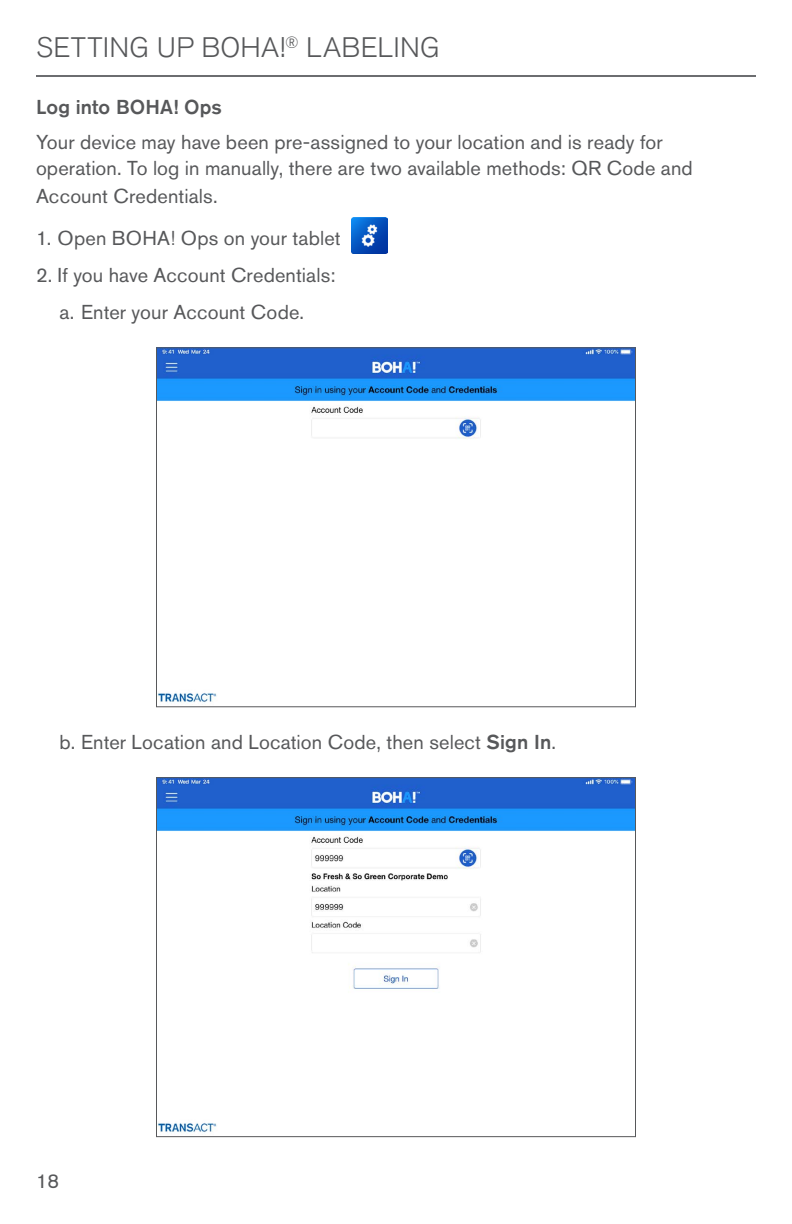
<style>
.page{position:relative;width:792px;height:1224px;background:#fff}
.page>*{position:absolute;margin:0;border:0;box-sizing:border-box;transform-origin:0 0}
.t1{font:300 28px "Akzidenz Grotesk Pro";letter-spacing:.01em;color:#57585a}
.t2{font:20px/26px "Akzidenz Grotesk Pro";letter-spacing:.005em;color:#57585a}
.t3{font:500 20px "Akzidenz Grotesk Pro";letter-spacing:.005em;color:#57585a}
.s1{font-weight:500}
</style>
<div class="page">
<hr style="left:36px;top:75px;width:720px;height:2px;background:#6c6d70">
<img style="left:352px;top:217px;width:36px;height:36px">
<img style="left:158px;top:349px;width:476px;height:354px">
<img style="left:158px;top:779px;width:476px;height:354px">
<p class="t1" style="left:36px;top:29px;width:405px">SETTING UP BOHA!<sup>®</sup> LABELING</p>
<p class="t3" style="left:36px;top:94px;width:187px">Log into BOHA! Ops</p>
<p class="t2" style="left:36px;top:129px;width:658px">Your device may have been pre-assigned to your location and is ready for operation. To log in manually, there are two available methods: QR Code and</p>
<p class="t2" style="left:36px;top:183px;width:181px">Account Credentials.</p>
<p class="t2" style="left:36px;top:225px;width:306px">1. Open BOHA! Ops on your tablet</p>
<p class="t2" style="left:36px;top:262px;width:301px">2. If you have Account Credentials:</p>
<p class="t2" style="left:59px;top:299px;width:244px">a. Enter your Account Code.</p>
<p class="t2" style="left:59px;top:729px;width:495px">b. Enter Location and Location Code, then select <span class="s1">Sign In</span>.</p>
<p class="t2" style="left:36px;top:1168px;width:25px">18</p>
</div>
